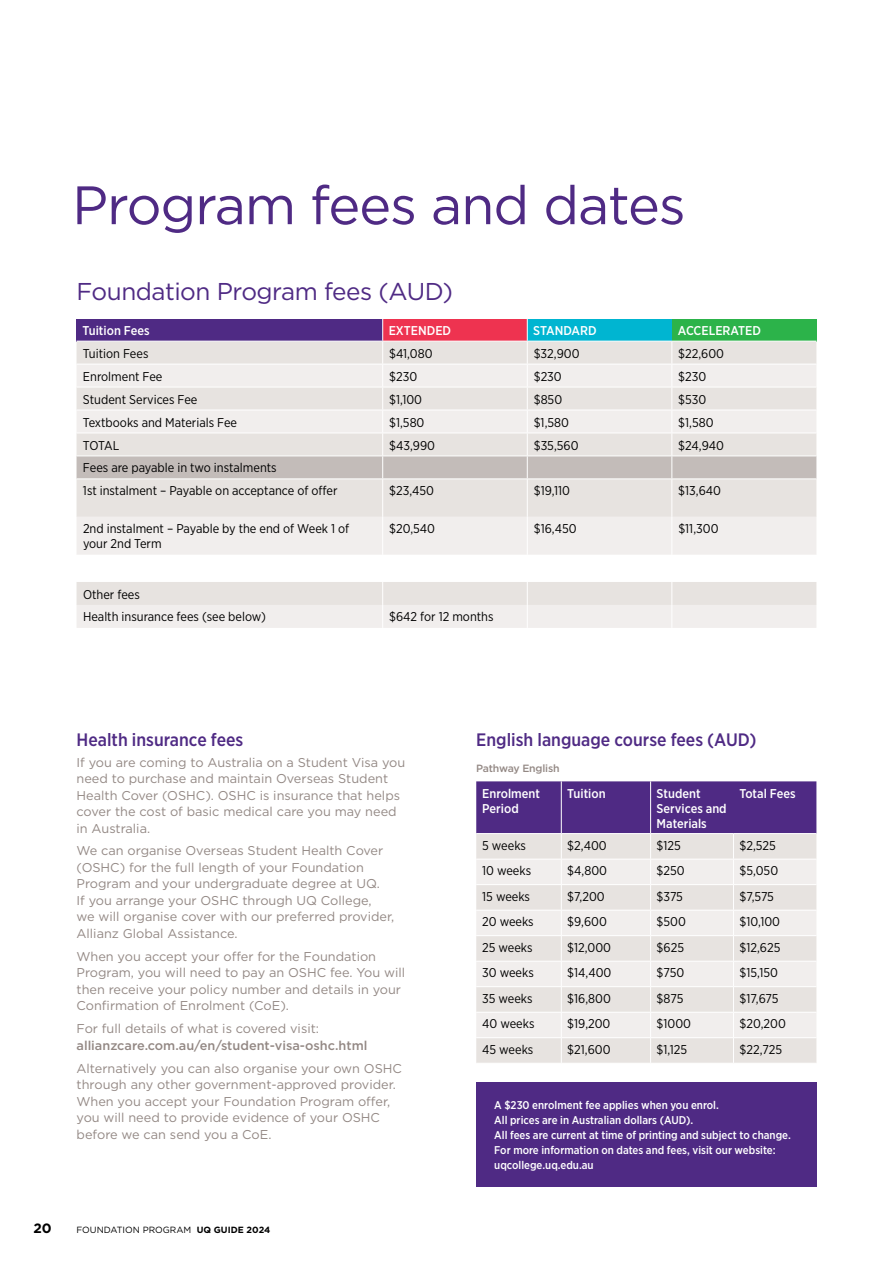
<style>
.page{position:relative;width:893px;height:1263px;background:#fff}
.page>*{position:absolute;margin:0;border:0;box-sizing:border-box;transform-origin:0 0}
.t1{font:54px "Gotham";letter-spacing:-.02em;color:#4f2a84}
.t2{font:24.3px "Gotham";letter-spacing:-.02em;color:#4f2a84}
.t3{font:500 18px "Gotham Narrow";color:#4f2a84}
.t4{font:700 13.5px "Gotham";color:#000}
.t5{font:12.75px/16.5px "Gotham";color:#938884}
.t6{font:12.75px/23px "Gotham Narrow";color:#000}
.t7{font:500 12.75px/15px "Gotham Narrow";color:#fff}
.t8{font:500 12.75px "Gotham";color:#938884}
.t9{font:500 11.25px/15px "Gotham Narrow";color:#fff}
.t10{font:500 10.5px "Gotham";letter-spacing:-.02em;color:#938884}
.t11{font:9px "Gotham";color:#000}
.s1{font-weight:700}
</style>
<div class="page">
<svg style="left:77px;top:479px;width:739px;height:76px;background:#ece8e6"></svg>
<svg style="left:77px;top:319px;width:739px;height:160px;background:#d2d0d2"></svg>
<hr style="left:382px;top:479px;width:1px;height:38px;background:#fff">
<hr style="left:527px;top:479px;width:1px;height:38px;background:#fff">
<hr style="left:671px;top:479px;width:1px;height:38px;background:#fff">
<hr style="left:382px;top:517px;width:1px;height:38px;background:#fff">
<hr style="left:527px;top:517px;width:1px;height:38px;background:#fff">
<hr style="left:671px;top:517px;width:1px;height:38px;background:#fff">
<svg style="left:77px;top:582px;width:739px;height:46px;background:#ece8e6"></svg>
<div style="left:476px;top:1082px;width:340px;height:104px;background:#4f2a84"></div>
<svg style="left:476px;top:781px;width:340px;height:282px;background:#cfc6d5"></svg>
<h1 class="t1" style="left:72px;top:170px;width:615px">Program fees and dates</h1>
<h2 class="t2" style="left:77px;top:276px;width:378px">Foundation Program fees (AUD)</h2>
<p class="t7" style="left:83px;top:323px;width:69px">Tuition Fees</p>
<p class="t7" style="left:389px;top:323px;width:64px">EXTENDED</p>
<p class="t7" style="left:533px;top:323px;width:65px">STANDARD</p>
<p class="t7" style="left:678px;top:323px;width:85px">ACCELERATED</p>
<p class="t6" style="left:83px;top:341px;width:67px">Tuition Fees</p>
<p class="t6" style="left:389px;top:341px;width:45px">$41,080</p>
<p class="t6" style="left:534px;top:341px;width:47px">$32,900</p>
<p class="t6" style="left:678px;top:341px;width:47px">$22,600</p>
<p class="t6" style="left:83px;top:364px;width:81px">Enrolment Fee</p>
<p class="t6" style="left:389px;top:364px;width:30px">$230</p>
<p class="t6" style="left:534px;top:364px;width:30px">$230</p>
<p class="t6" style="left:678px;top:364px;width:30px">$230</p>
<p class="t6" style="left:83px;top:387px;width:116px">Student Services Fee</p>
<p class="t6" style="left:389px;top:387px;width:34px">$1,100</p>
<p class="t6" style="left:534px;top:387px;width:30px">$850</p>
<p class="t6" style="left:678px;top:387px;width:30px">$530</p>
<p class="t6" style="left:83px;top:410px;width:156px">Textbooks and Materials Fee</p>
<p class="t6" style="left:389px;top:410px;width:37px">$1,580</p>
<p class="t6" style="left:534px;top:410px;width:37px">$1,580</p>
<p class="t6" style="left:678px;top:410px;width:37px">$1,580</p>
<p class="t6" style="left:83px;top:433px;width:38px">TOTAL</p>
<p class="t6" style="left:389px;top:433px;width:47px">$43,990</p>
<p class="t6" style="left:534px;top:433px;width:46px">$35,560</p>
<p class="t6" style="left:678px;top:433px;width:47px">$24,940</p>
<p class="t6" style="left:83px;top:456px;width:256px">Fees are payable in two instalments<br>1st instalment – Payable on acceptance of offer</p>
<p class="t6" style="left:389px;top:479px;width:46px">$23,450</p>
<p class="t6" style="left:534px;top:479px;width:38px">$19,110</p>
<p class="t6" style="left:678px;top:479px;width:44px">$13,640</p>
<p class="t6" style="left:83px;top:521px;width:268px;line-height:15px">2nd instalment – Payable by the end of Week 1 of your 2nd Term</p>
<p class="t6" style="left:389px;top:517px;width:47px">$20,540</p>
<p class="t6" style="left:534px;top:517px;width:44px">$16,450</p>
<p class="t6" style="left:678px;top:517px;width:42px">$11,300</p>
<p class="t6" style="left:83px;top:582px;width:185px">Other fees<br>Health insurance fees (see below)</p>
<p class="t6" style="left:389px;top:605px;width:106px">$642 for 12 months</p>
<h3 class="t3" style="left:77px;top:728px;width:168px">Health insurance fees</h3>
<p class="t5" style="left:77px;top:753px;width:330px">If you are coming to Australia on a Student Visa you need to purchase and maintain Overseas Student Health Cover (OSHC). OSHC is insurance that helps cover the cost of basic medical care you may need in Australia.</p>
<p class="t5" style="left:77px;top:842px;width:319px">We can organise Overseas Student Health Cover (OSHC) for the full length of your Foundation Program and your undergraduate degree at UQ.<br>If you arrange your OSHC through UQ College,<br>we will organise cover with our preferred provider, Allianz Global Assistance.</p>
<p class="t5" style="left:77px;top:948px;width:330px">When you accept your offer for the Foundation Program, you will need to pay an OSHC fee. You will then receive your policy number and details in your Confirmation of Enrolment (CoE).</p>
<p class="t5" style="left:77px;top:1020px;width:244px">For full details of what is covered visit:</p>
<p class="t8" style="left:77px;top:1037px;width:292px">allianzcare.com.au/en/student-visa-oshc.html</p>
<p class="t5" style="left:77px;top:1059px;width:327px">Alternatively you can also organise your own OSHC through any other government-approved provider.<br>When you accept your Foundation Program offer, you will need to provide evidence of your OSHC before we can send you a CoE.</p>
<p class="t4" style="left:33px;top:1219px;width:20px">20</p>
<p class="t11" style="left:77px;top:1224px;width:195px">FOUNDATION PROGRAM <span class="s1">UQ GUIDE 2024</span></p>
<h3 class="t3" style="left:476px;top:728px;width:282px">English language course fees (AUD)</h3>
<p class="t10" style="left:476px;top:761px;width:85px">Pathway English</p>
<p class="t7" style="left:482px;top:785px;width:59px">Enrolment<br>Period</p>
<p class="t7" style="left:567px;top:785px;width:40px">Tuition</p>
<p class="t7" style="left:657px;top:785px;width:72px">Student<br>Services and<br>Materials</p>
<p class="t7" style="left:739px;top:785px;width:58px">Total Fees</p>
<p class="t6" style="left:482px;top:833px;width:45px">5 weeks</p>
<p class="t6" style="left:567px;top:833px;width:41px">$2,400</p>
<p class="t6" style="left:657px;top:833px;width:26px">$125</p>
<p class="t6" style="left:739px;top:833px;width:38px">$2,525</p>
<p class="t6" style="left:482px;top:859px;width:50px">10 weeks</p>
<p class="t6" style="left:567px;top:859px;width:41px">$4,800</p>
<p class="t6" style="left:657px;top:859px;width:30px">$250</p>
<p class="t6" style="left:739px;top:859px;width:40px">$5,050</p>
<p class="t6" style="left:482px;top:884px;width:49px">15 weeks</p>
<p class="t6" style="left:567px;top:884px;width:39px">$7,200</p>
<p class="t6" style="left:657px;top:884px;width:28px">$375</p>
<p class="t6" style="left:739px;top:884px;width:36px">$7,575</p>
<p class="t6" style="left:482px;top:910px;width:53px">20 weeks</p>
<p class="t6" style="left:567px;top:910px;width:41px">$9,600</p>
<p class="t6" style="left:657px;top:910px;width:31px">$500</p>
<p class="t6" style="left:739px;top:910px;width:42px">$10,100</p>
<p class="t6" style="left:482px;top:936px;width:52px">25 weeks</p>
<p class="t6" style="left:567px;top:936px;width:45px">$12,000</p>
<p class="t6" style="left:657px;top:936px;width:29px">$625</p>
<p class="t6" style="left:739px;top:936px;width:42px">$12,625</p>
<p class="t6" style="left:482px;top:961px;width:53px">30 weeks</p>
<p class="t6" style="left:567px;top:961px;width:46px">$14,400</p>
<p class="t6" style="left:657px;top:961px;width:29px">$750</p>
<p class="t6" style="left:739px;top:961px;width:40px">$15,150</p>
<p class="t6" style="left:482px;top:987px;width:52px">35 weeks</p>
<p class="t6" style="left:567px;top:987px;width:45px">$16,800</p>
<p class="t6" style="left:657px;top:987px;width:28px">$875</p>
<p class="t6" style="left:739px;top:987px;width:41px">$17,675</p>
<p class="t6" style="left:482px;top:1012px;width:54px">40 weeks</p>
<p class="t6" style="left:567px;top:1012px;width:45px">$19,200</p>
<p class="t6" style="left:657px;top:1012px;width:36px">$1000</p>
<p class="t6" style="left:739px;top:1012px;width:48px">$20,200</p>
<p class="t6" style="left:482px;top:1038px;width:53px">45 weeks</p>
<p class="t6" style="left:567px;top:1038px;width:45px">$21,600</p>
<p class="t6" style="left:657px;top:1038px;width:32px">$1,125</p>
<p class="t6" style="left:739px;top:1038px;width:44px">$22,725</p>
<p class="t9" style="left:494px;top:1097px;width:298px">A $230 enrolment fee applies when you enrol.<br>All prices are in Australian dollars (AUD).<br>All fees are current at time of printing and subject to change.<br>For more information on dates and fees, visit our website: uqcollege.uq.edu.au</p>
</div>
